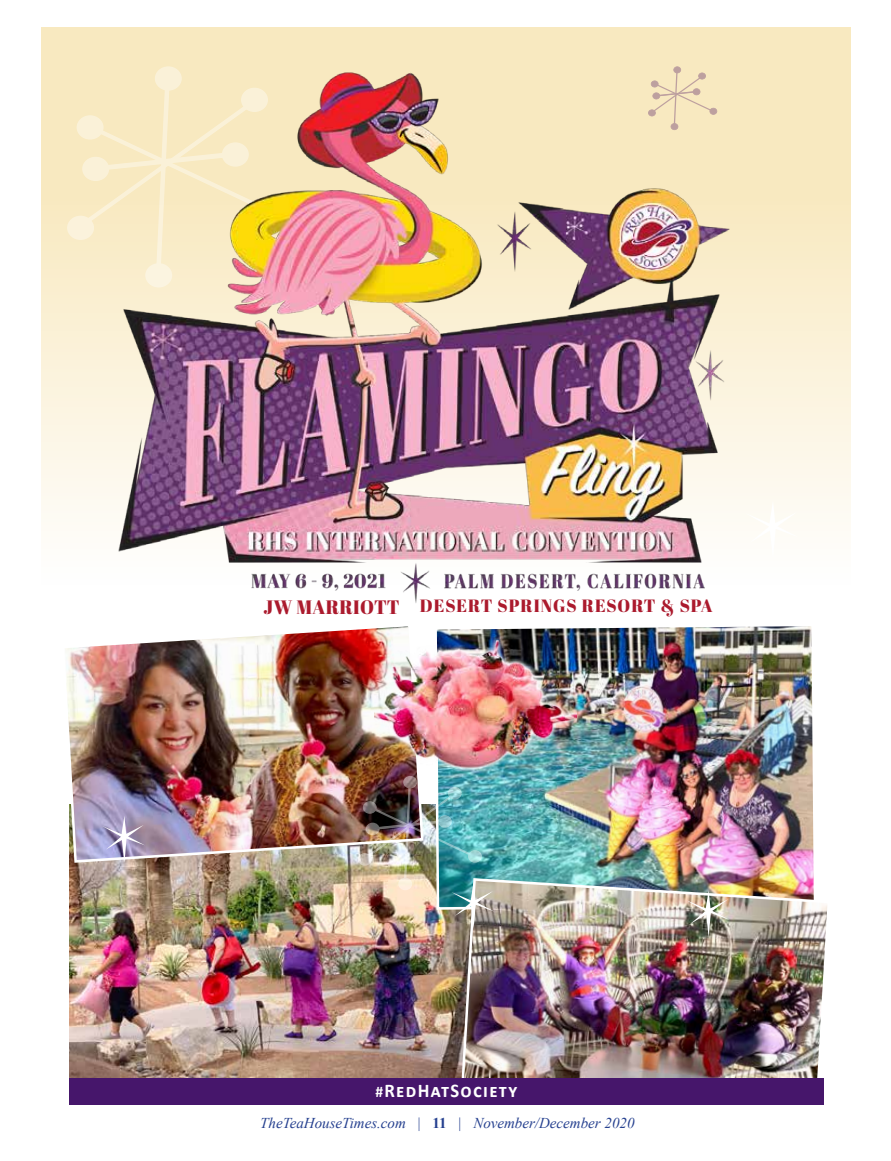
<style>
.page{position:relative;width:891px;height:1161px;background:#fff}
.page>*{position:absolute;margin:0;border:0;box-sizing:border-box;transform-origin:0 0}
.t1{font:700 19.35px "Calibri";letter-spacing:.07em;color:#fff;scale:.96 1}
.t2{font:17.85px "Abril Fatface";letter-spacing:.06em;color:#ab1a2d;scale:.96 1}
.t3{font:italic 15px "Times New Roman";color:#25408f}
.s1{font-size:19.35px}
.s2{font-size:16.2px}
.s3{font-weight:700;font-style:normal}
</style>
<div class="page">
<div style="left:41px;top:27px;width:810px;height:645px;background:linear-gradient(to bottom,#f7e4b3,#fff)"></div>
<svg style="left:67px;top:66px;width:35px;height:221px;background:#f8ebc7"></svg>
<svg style="left:767px;top:500px;width:32px;height:59px"></svg>
<img style="left:70px;top:864px;width:390px;height:215px">
<img style="left:494px;top:622px;width:324px;height:255px">
<img style="left:460px;top:877px;width:367px;height:228px">
<img style="left:60px;top:622px;width:314px;height:242px">
<img style="left:374px;top:606px;width:202px;height:177px">
<img style="left:102px;top:59px;width:665px;height:547px">
<svg style="left:102px;top:816px;width:43px;height:47px;background:#afa6c2"></svg>
<img style="left:686px;top:890px;width:43px;height:47px">
<img style="left:358px;top:776px;width:136px;height:153px">
<div style="left:69px;top:1079px;width:754px;height:26px;background:#46166b"></div>
<p class="t2" style="left:264px;top:594px;width:469px"><span class="s1">JW MARRIOTT</span> DESERT SPRINGS RESORT &amp; SPA</p>
<p class="t1" style="left:376px;top:1079px;width:149px"><span class="s2">#</span>RedHatSociety</p>
<p class="t3" style="left:260px;top:1113px;width:376px">TheTeaHouseTimes.com | <span class="s3">11</span> | November/December 2020</p>
</div>
